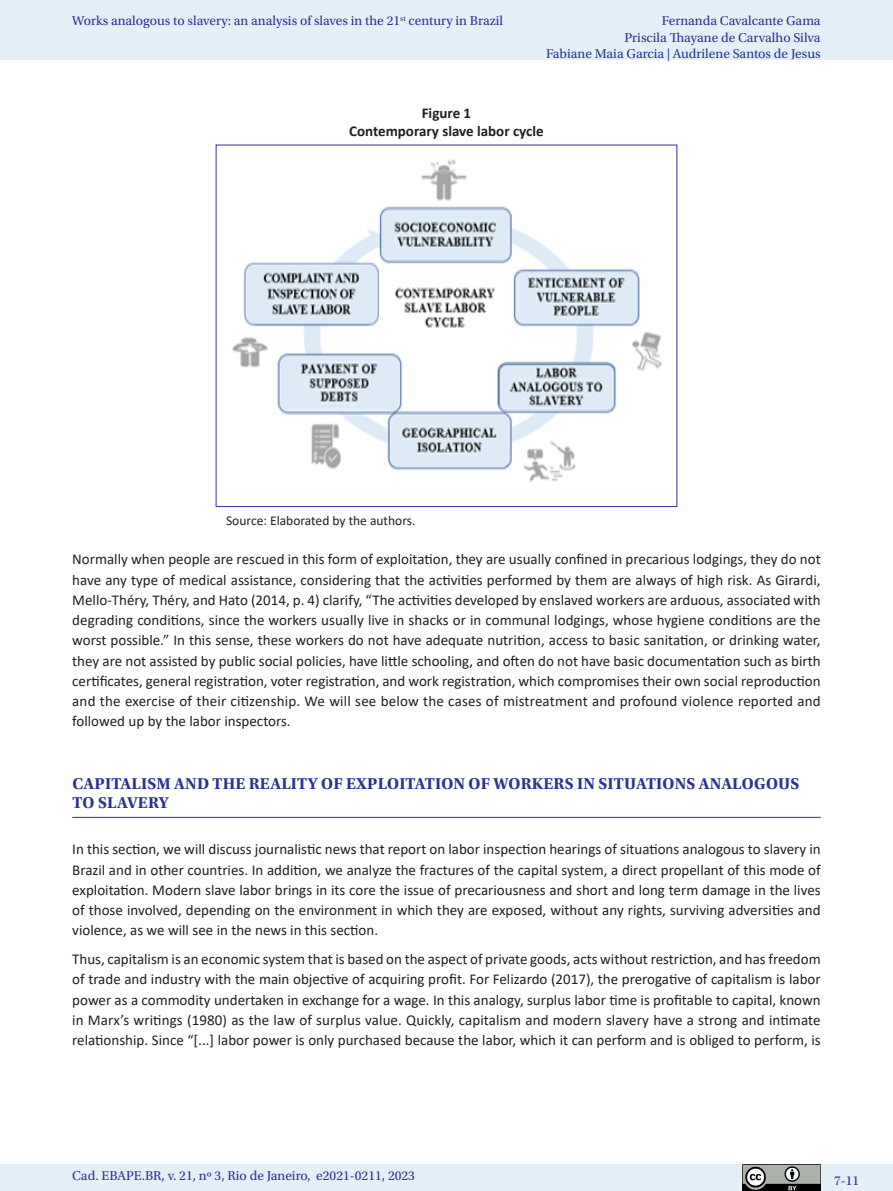
<style>
.page{position:relative;width:893px;height:1191px;background:#fff}
.page>*{position:absolute;margin:0;border:0;box-sizing:border-box;transform-origin:0 0}
._07_1_sub_1{font:700 16.5px/19.8px "Utopia Std";letter-spacing:.01em;color:#2b3393}
._06_0_texto{font:15px/20.2px "Calibri";color:#231f20;text-align:justify}
._08_2_tabela_titulo{font:700 15px/18px "Calibri";color:#231f20;text-align:center}
.t1{font:13.5px/16.5px "Utopia Std";color:#2b3393;text-align:right}
._00__fonte_legenda_f{font:13.5px "Calibri";color:#231f20}
</style>
<div class="page">
<div style="left:0;top:0;width:893px;height:60px;background:#e4eff8"></div>
<div style="left:0;top:1164px;width:893px;height:27px;background:#e4eff8"></div>
<img style="left:743px;top:1164px;width:78px;height:27px">
<hr style="left:72px;top:817px;width:749px;height:1px;background:#2b3393">
<img style="left:232px;top:159px;width:430px;height:323px">
<p class="t1" style="left:72px;top:13px;width:432px">Works analogous to slavery: an analysis of slaves in the 21<sup>st</sup> century in Brazil</p>
<p class="t1" style="left:546px;top:13px;width:276px">Fernanda Cavalcante Gama<br>Priscila Thayane de Carvalho Silva<br>Fabiane Maia Garcia | Audrilene Santos de Jesus</p>
<p class="_08_2_tabela_titulo" style="left:349px;top:103px;width:196px">Figure 1<br>Contemporary slave labor cycle</p>
<p class="_00__fonte_legenda_f" style="left:226px;top:510px;width:191px">Source: Elaborated by the authors.</p>
<p class="_06_0_texto" style="left:72px;top:549px;width:750px">Normally when people are rescued in this form of exploitation, they are usually confined in precarious lodgings, they do not have any type of medical assistance, considering that the activities performed by them are always of high risk. As Girardi, Mello-Théry, Théry, and Hato (2014, p. 4) clarify, “The activities developed by enslaved workers are arduous, associated with degrading conditions, since the workers usually live in shacks or in communal lodgings, whose hygiene conditions are the worst possible.” In this sense, these workers do not have adequate nutrition, access to basic sanitation, or drinking water, they are not assisted by public social policies, have little schooling, and often do not have basic documentation such as birth certificates, general registration, voter registration, and work registration, which compromises their own social reproduction and the exercise of their citizenship. We will see below the cases of mistreatment and profound violence reported and followed up by the labor inspectors.</p>
<p class="_07_1_sub_1" style="left:72px;top:773px;width:729px">CAPITALISM AND THE REALITY OF EXPLOITATION OF WORKERS IN SITUATIONS ANALOGOUS<br>TO SLAVERY</p>
<p class="_06_0_texto" style="left:72px;top:838px;width:750px">In this section, we will discuss journalistic news that report on labor inspection hearings of situations analogous to slavery in Brazil and in other countries. In addition, we analyze the fractures of the capital system, a direct propellant of this mode of exploitation. Modern slave labor brings in its core the issue of precariousness and short and long term damage in the lives of those involved, depending on the environment in which they are exposed, without any rights, surviving adversities and violence, as we will see in the news in this section.</p>
<p class="_06_0_texto" style="left:72px;top:948px;width:750px">Thus, capitalism is an economic system that is based on the aspect of private goods, acts without restriction, and has freedom of trade and industry with the main objective of acquiring profit. For Felizardo (2017), the prerogative of capitalism is labor power as a commodity undertaken in exchange for a wage. In this analogy, surplus labor time is profitable to capital, known in Marx’s writings (1980) as the law of surplus value. Quickly, capitalism and modern slavery have a strong and intimate relationship. Since “[...] labor power is only purchased because the labor, which it can perform and is obliged to perform, is</p>
<p class="t1" style="left:72px;top:1167px;width:344px">Cad. EBAPE.BR, v. 21, nº 3, Rio de Janeiro, e2021-0211, 2023</p>
<p class="t1" style="left:834px;top:1172px;width:27px">7-11</p>
</div>
